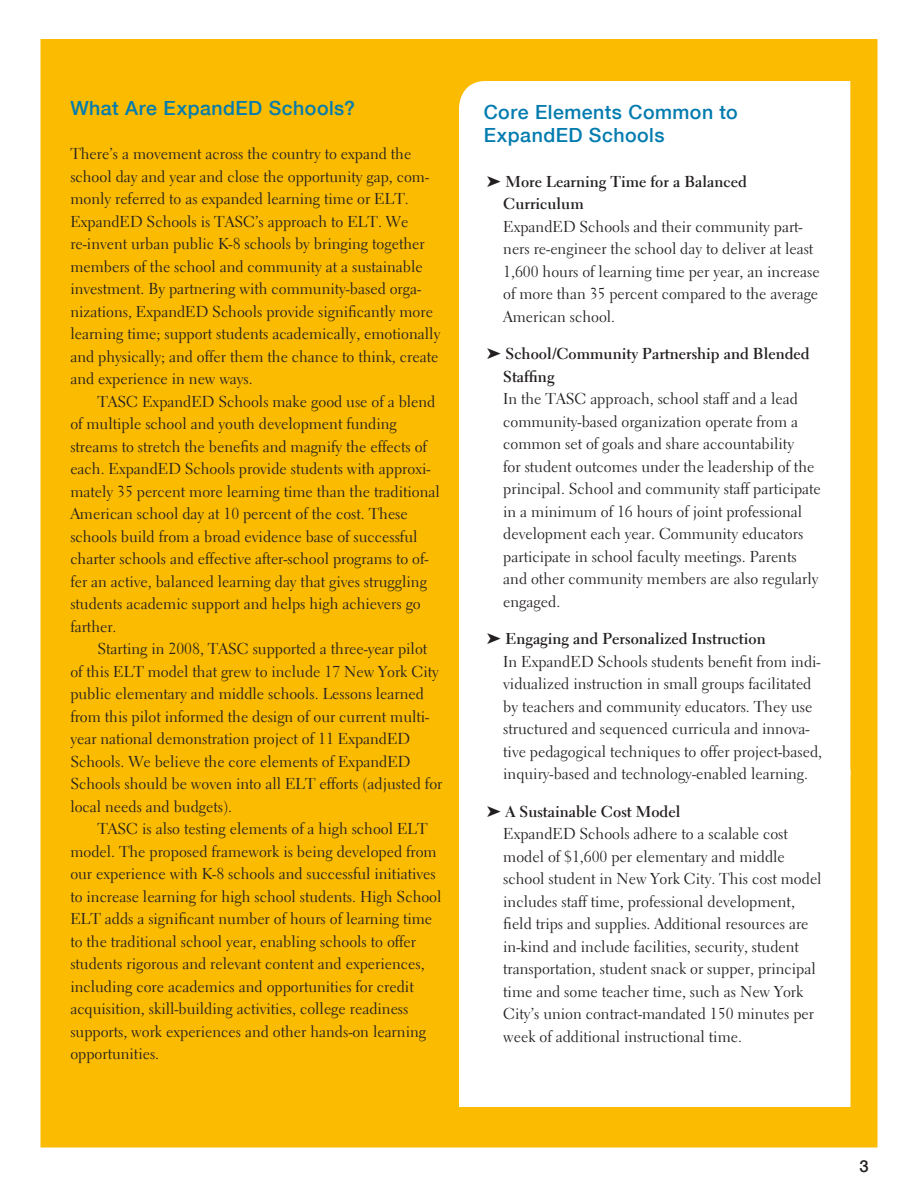
<style>
.page{position:relative;width:918px;height:1188px;background:#fff}
.page>*{position:absolute;margin:0;border:0;box-sizing:border-box;transform-origin:0 0}
.t1{font:500 19.5px/22.5px "Helvetica Neue";letter-spacing:.025em;color:#027baf}
.page_number{font:500 16.5px "Helvetica Neue";color:#231f20}
.Second_para{font:15.75px/22.5px "Electra LT Std";color:#231f20}
.second_bullet{font:15.75px/22.5px "Electra LT Std";color:#231f20}
.Intro_para{font:15.75px/22.5px "Electra LT Std";color:#231f20}
.bullet{font:700 15.75px/22.5px "Electra LT Std";color:#231f20}
</style>
<div class="page">
<div style="left:40px;top:39px;width:838px;height:1109px;background:#fabb00;border:2px solid #fabb00"></div>
<div style="left:459px;top:81px;width:391px;height:689px;background:#fff"></div>
<div style="left:459px;top:770px;width:391px;height:337px;background:#fff"></div>
<p class="t1" style="left:70px;top:97px;width:286px">What Are ExpandED Schools?</p>
<p class="Intro_para" style="left:70px;top:143px;width:372px">There’s a movement across the country to expand the school day and year and close the opportunity gap, com&shy;monly referred to as expanded learning time or ELT.<br>ExpandED Schools is TASC’s approach to ELT. We re-invent urban public K-8 schools by bringing together members of the school and community at a sustainable investment. By partnering with community-based orga&shy;nizations, ExpandED Schools provide significantly more learning time; support students academically, emotionally and physically; and offer them the chance to think, create and experience in new ways.</p>
<p class="Second_para" style="left:70px;top:390px;width:371px;text-indent:27px">TASC ExpandED Schools make good use of a blend of multiple school and youth development funding streams to stretch the benefits and magnify the effects of each. ExpandED Schools provide students with approxi&shy;mately 35 percent more learning time than the traditional American school day at 10 percent of the cost. These schools build from a broad evidence base of successful charter schools and effective after-school programs to of&shy;fer an active, balanced learning day that gives struggling students academic support and helps high achievers go farther.</p>
<p class="Second_para" style="left:70px;top:638px;width:374px;text-indent:27px">Starting in 2008, TASC supported a three-year pilot of this ELT model that grew to include 17 New York City public elementary and middle schools. Lessons learned from this pilot informed the design of our current multi&shy;year national demonstration project of 11 ExpandED Schools. We believe the core elements of ExpandED Schools should be woven into all ELT efforts (adjusted for local needs and budgets).</p>
<p class="Second_para" style="left:70px;top:818px;width:373px;text-indent:27px">TASC is also testing elements of a high school ELT model. The proposed framework is being developed from our experience with K-8 schools and successful initiatives to increase learning for high school students. High School ELT adds a significant number of hours of learning time to the traditional school year, enabling schools to offer students rigorous and relevant content and experiences, including core academics and opportunities for credit acquisition, skill-building activities, college readiness supports, work experiences and other hands-on learning opportunities.</p>
<p class="t1" style="left:484px;top:101px;width:256px">Core Elements Common to<br>ExpandED Schools</p>
<p class="bullet" style="left:503px;top:170px;width:245px;text-indent:-16px">➤ More Learning Time for a Balanced<br>Curriculum</p>
<p class="second_bullet" style="left:503px;top:215px;width:318px">ExpandED Schools and their community part&shy;ners re-engineer the school day to deliver at least 1,600 hours of learning time per year, an increase of more than 35 percent compared to the average American school.</p>
<p class="bullet" style="left:503px;top:343px;width:308px;text-indent:-16px">➤ School/Community Partnership and Blended<br>Staffing</p>
<p class="second_bullet" style="left:503px;top:388px;width:319px">In the TASC approach, school staff and a lead community-based organization operate from a common set of goals and share accountability<br>for student outcomes under the leadership of the principal. School and community staff participate in a minimum of 16 hours of joint professional development each year. Community educators participate in school faculty meetings. Parents and other community members are also regularly engaged.</p>
<p class="bullet" style="left:487px;top:628px;width:280px">➤ Engaging and Personalized Instruction</p>
<p class="second_bullet" style="left:503px;top:650px;width:320px">In ExpandED Schools students benefit from indi&shy;vidualized instruction in small groups facilitated by teachers and community educators. They use structured and sequenced curricula and innova&shy;tive pedagogical techniques to offer project-based, inquiry-based and technology-enabled learning.</p>
<p class="bullet" style="left:487px;top:800px;width:195px">➤ A Sustainable Cost Model</p>
<p class="second_bullet" style="left:503px;top:823px;width:320px">ExpandED Schools adhere to a scalable cost model of $1,600 per elementary and middle school student in New York City. This cost model includes staff time, professional development, field trips and supplies. Additional resources are in-kind and include facilities, security, student transportation, student snack or supper, principal time and some teacher time, such as New York City’s union contract-mandated 150 minutes per week of additional instructional time.</p>
<p class="page_number" style="left:859px;top:1156px;width:11px">3</p>
</div>
